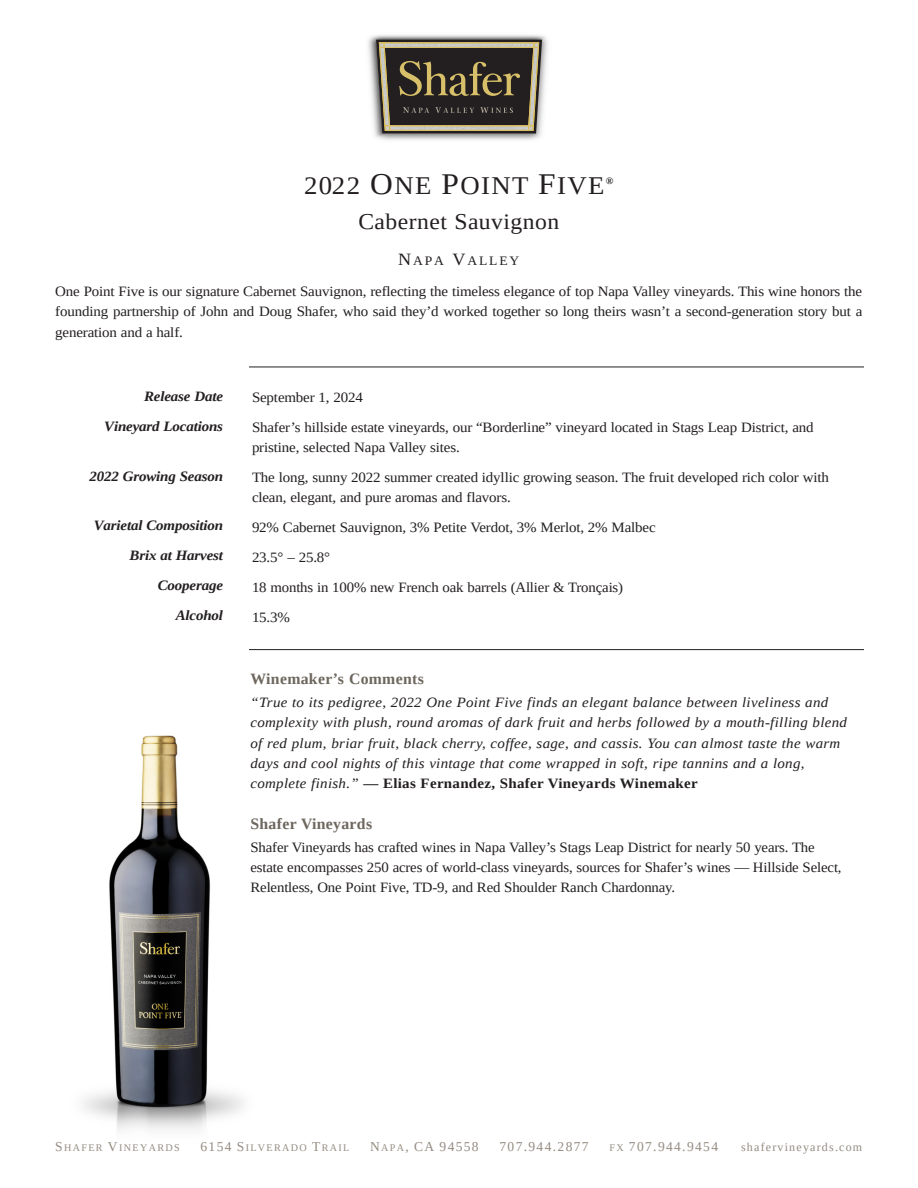
<style>
.page{position:relative;width:918px;height:1188px;background:#fff}
.page>*{position:absolute;margin:0;border:0;box-sizing:border-box;transform-origin:0 0}
.Subhead{font:25.5px "Tinos";letter-spacing:.05em;color:#231f20;scale:1.05 1}
.Subhead-2{font:22.5px "Tinos";letter-spacing:.02em;color:#231f20;scale:1.05 1}
.New_Subhead{font:700 15.75px "Tinos";letter-spacing:.02em;color:#6d675e}
.Italic{font:italic 14.25px/20.2px "Tinos";letter-spacing:.02em;color:#231f20;scale:1.05 1}
.New_rule_copy{font:14.25px/20.2px "Tinos";letter-spacing:-.01em;color:#231f20;scale:1.05 1}
.New_Body_Copy{font:14.25px/20.2px "Tinos";letter-spacing:-.01em;color:#231f20;text-align:justify;scale:1.05 1}
.New_Body_Copy-2{font:14.25px/20.2px "Tinos";letter-spacing:-.01em;color:#231f20;scale:1.04 1}
.New_rule_copy-2{font:italic 700 14.25px "Tinos";letter-spacing:-.01em;color:#231f20;scale:1.05 1}
.New_rule_copy-3{font:14.25px "Tinos";letter-spacing:-.01em;color:#231f20;scale:1.04 1}
.t1{font:13.5px "Tinos";letter-spacing:.1em;color:#948c81}
.t2{font:12.9px "Tinos";letter-spacing:.135em;color:#231f20;scale:1.05 1}
.t3{font:12px "Tinos";letter-spacing:.1em;color:#948c81}
.t4{font:10.2px "Tinos";letter-spacing:.135em;color:#948c81}
.Subhead-3{font:700 9.75px "Tinos";color:#231f20;scale:1.05 1}
.s1{font-size:30px}
.s2{font-size:17.25px}
.s3{font-weight:700;font-style:normal}
.s4{font-size:13.5px}
.s5{font-size:10.2px}
</style>
<div class="page">
<img style="left:83px;top:735px;width:160px;height:395px">
<hr style="left:249px;top:367px;width:615px;height:1px;background:#231f20">
<hr style="left:249px;top:649px;width:615px;height:1px;background:#231f20">
<img style="left:368px;top:35px;width:180px;height:105px">
<svg style="left:375px;top:39px;width:168px;height:95px;background:#575042"></svg>
<p class="Subhead" style="left:304px;top:169px;width:288px">2022 <span class="s1">O</span>NE <span class="s1">P</span>OINT <span class="s1">F</span>IVE</p>
<p class="Subhead-3" style="left:606px;top:174px;width:9px">®</p>
<p class="Subhead-2" style="left:358px;top:207px;width:193px">Cabernet Sauvignon</p>
<p class="t2" style="left:398px;top:252px;width:117px"><span class="s2">N</span>APA <span class="s2">V</span>ALLEY</p>
<p class="New_Body_Copy" style="left:55px;top:281px;width:770px">One Point Five is our signature Cabernet Sauvignon, reflecting the timeless elegance of top Napa Valley vineyards. This wine honors the founding partnership of John and Doug Shafer, who said they’d worked together so long theirs wasn’t a second-generation story but a generation and a half.</p>
<p class="New_rule_copy-2" style="left:144px;top:387px;width:77px">Release Date</p>
<p class="New_rule_copy-2" style="left:104px;top:417px;width:115px">Vineyard Locations</p>
<p class="New_rule_copy-2" style="left:90px;top:467px;width:129px">2022 Growing Season</p>
<p class="New_rule_copy-2" style="left:94px;top:516px;width:125px">Varietal Composition</p>
<p class="New_rule_copy-2" style="left:130px;top:546px;width:90px">Brix at Harvest</p>
<p class="New_rule_copy-2" style="left:158px;top:576px;width:64px">Cooperage</p>
<p class="New_rule_copy-2" style="left:176px;top:606px;width:47px">Alcohol</p>
<p class="New_rule_copy" style="left:252px;top:387px;width:107px">September 1, 2024</p>
<p class="New_rule_copy" style="left:252px;top:417px;width:536px">Shafer’s hillside estate vineyards, our “Borderline” vineyard located in Stags Leap District, and pristine, selected Napa Valley sites.</p>
<p class="New_rule_copy" style="left:252px;top:467px;width:551px">The long, sunny 2022 summer created idyllic growing season. The fruit developed rich color with clean, elegant, and pure aromas and flavors.</p>
<p class="New_rule_copy" style="left:252px;top:517px;width:386px">92% Cabernet Sauvignon, 3% Petite Verdot, 3% Merlot, 2% Malbec</p>
<p class="New_rule_copy" style="left:252px;top:547px;width:76px">23.5° – 25.8°</p>
<p class="New_rule_copy-3" style="left:252px;top:578px;width:358px">18 months in 100% new French oak barrels (Allier &amp; Tronçais)</p>
<p class="New_rule_copy" style="left:252px;top:607px;width:38px">15.3%</p>
<p class="New_Subhead" style="left:250px;top:668px;width:175px">Winemaker’s Comments</p>
<p class="Italic" style="left:250px;top:692px;width:570px">“True to its pedigree, 2022 One Point Five finds an elegant balance between liveliness and complexity with plush, round aromas of dark fruit and herbs followed by a mouth-filling blend of red plum, briar fruit, black cherry, coffee, sage, and cassis. You can almost taste the warm days and cool nights of this vintage that come wrapped in soft, ripe tannins and a long, complete finish.” <span class="s3">— Elias Fernandez, Shafer Vineyards Winemaker</span></p>
<p class="New_Subhead" style="left:250px;top:813px;width:123px">Shafer Vineyards</p>
<p class="New_Body_Copy-2" style="left:250px;top:837px;width:570px">Shafer Vineyards has crafted wines in Napa Valley’s Stags Leap District for nearly 50 years. The estate encompasses 250 acres of world-class vineyards, sources for Shafer’s wines — Hillside Select,<br>Relentless, One Point Five, TD-9, and Red Shoulder Ranch Chardonnay.</p>
<p class="t4" style="left:55px;top:1141px;width:125px"><span class="s4">S</span>HAFER <span class="s4">V</span>INEYARDS</p>
<p class="t4" style="left:201px;top:1141px;width:150px"><span class="s4">6154 S</span>ILVERADO <span class="s4">T</span>RAIL</p>
<p class="t1" style="left:370px;top:1137px;width:110px">N<span class="s5">APA</span>, CA 94558</p>
<p class="t1" style="left:500px;top:1137px;width:91px">707.944.2877</p>
<p class="t1" style="left:609px;top:1137px;width:110px"><span class="s5">FX</span> 707.944.9454</p>
<p class="t3" style="left:741px;top:1139px;width:123px">shafervineyards.com</p>
</div>
